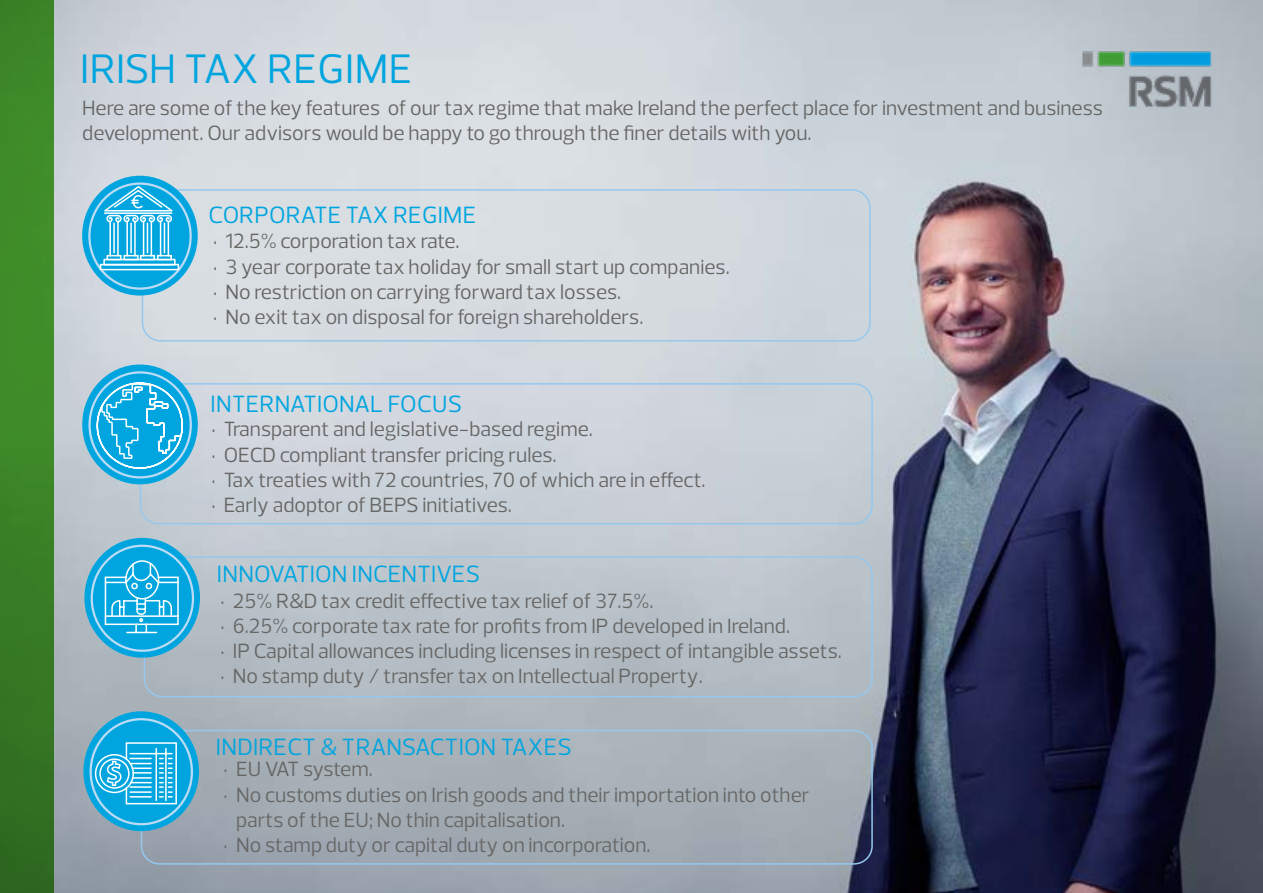
<style>
.page{position:relative;width:1263px;height:893px;background:#fff}
.page>*{position:absolute;margin:0;border:0;box-sizing:border-box;transform-origin:0 0}
.t1{font:42px "Prelo";letter-spacing:.015em;color:#00a5df}
.t2{font:24px "Prelo";letter-spacing:.015em;color:#00a5df}
.t3{font:21px/25.2px "Prelo";color:#666665}
</style>
<div class="page">
<img style="left:53px;top:0;width:1210px;height:893px">
<svg style="left:0;top:0;width:53px;height:893px;background:#398026"></svg>
<img style="left:1069px;top:38px;width:155px;height:82px">
<div style="left:144px;top:556px;width:729px;height:141px;border:2px solid #95c8ee;border-radius:18px"></div>
<div style="left:142px;top:189px;width:729px;height:153px;border:2px solid #95c8ee;border-radius:18px"></div>
<div style="left:83px;top:176px;width:114px;height:119px;background:#00a5df;border-radius:50%"></div>
<div style="left:82px;top:176px;width:116px;height:120px;border:2px solid #00a5df;border-radius:50%"></div>
<div style="left:88px;top:182px;width:104px;height:108px;border:2px solid #bcdbf4;border-radius:50%"></div>
<div style="left:141px;top:730px;width:732px;height:135px;border:2px solid #95c8ee;border-radius:18px"></div>
<div style="left:140px;top:383px;width:733px;height:141px;border:2px solid #95c8ee;border-radius:18px"></div>
<svg style="left:83px;top:365px;width:114px;height:119px;background:#15abe1"></svg>
<div style="left:82px;top:364px;width:116px;height:120px;border:2px solid #00a5df;border-radius:50%"></div>
<div style="left:88px;top:371px;width:104px;height:107px;border:2px solid #bcdbf4;border-radius:50%"></div>
<svg style="left:85px;top:539px;width:114px;height:118px;background:#13aae1"></svg>
<div style="left:84px;top:538px;width:116px;height:120px;border:2px solid #00a5df;border-radius:50%"></div>
<div style="left:91px;top:545px;width:103px;height:107px;border:2px solid #bcdbf4;border-radius:50%"></div>
<div style="left:84px;top:712px;width:114px;height:118px;background:#00a5df;border-radius:50%"></div>
<div style="left:83px;top:711px;width:116px;height:120px;border:2px solid #00a5df;border-radius:50%"></div>
<div style="left:90px;top:718px;width:103px;height:107px;border:2px solid #bcdbf4;border-radius:50%"></div>
<svg style="left:99px;top:185px;width:81px;height:86px"></svg>
<svg style="left:96px;top:382px;width:88px;height:88px;background:#31b5e4"></svg>
<svg style="left:104px;top:559px;width:75px;height:75px;background:#34b7e5"></svg>
<svg style="left:94px;top:741px;width:83px;height:64px"></svg>
<h1 class="t1" style="left:80px;top:43px;width:334px">IRISH TAX REGIME</h1>
<p class="t3" style="left:82px;top:95px;width:1022px">Here are some of the key features of our tax regime that make Ireland the perfect place for investment and business development. Our advisors would be happy to go through the finer details with you.</p>
<p class="t2" style="left:209px;top:200px;width:269px">CORPORATE TAX REGIME</p>
<p class="t3" style="left:213px;top:229px;width:248px">• 12.5% corporation tax rate.</p>
<p class="t3" style="left:213px;top:254px;width:518px">• 3 year corporate tax holiday for small start up companies.</p>
<p class="t3" style="left:213px;top:279px;width:410px">• No restriction on carrying forward tax losses.</p>
<p class="t3" style="left:213px;top:304px;width:432px">• No exit tax on disposal for foreign shareholders.</p>
<p class="t2" style="left:211px;top:390px;width:253px">INTERNATIONAL FOCUS</p>
<p class="t3" style="left:211px;top:417px;width:383px">• Transparent and legislative-based regime.</p>
<p class="t3" style="left:211px;top:442px;width:347px">• OECD compliant transfer pricing rules.</p>
<p class="t3" style="left:211px;top:467px;width:496px">• Tax treaties with 72 countries, 70 of which are in effect.</p>
<p class="t3" style="left:211px;top:492px;width:302px">• Early adoptor of BEPS initiatives.</p>
<p class="t2" style="left:217px;top:559px;width:265px">INNOVATION INCENTIVES</p>
<p class="t3" style="left:220px;top:588px;width:435px">• 25% R&amp;D tax credit effective tax relief of 37.5%.</p>
<p class="t3" style="left:220px;top:613px;width:571px">• 6.25% corporate tax rate for profits from IP developed in Ireland.</p>
<p class="t3" style="left:220px;top:638px;width:623px">• IP Capital allowances including licenses in respect of intangible assets.</p>
<p class="t3" style="left:220px;top:664px;width:484px">• No stamp duty / transfer tax on Intellectual Property.</p>
<p class="t2" style="left:216px;top:732px;width:358px">INDIRECT &amp; TRANSACTION TAXES</p>
<p class="t3" style="left:223px;top:757px;width:151px">• EU VAT system.</p>
<p class="t3" style="left:236px;top:782px;width:575px;text-indent:-13px">• No customs duties on Irish goods and their importation into other parts of the EU; No thin capitalisation.</p>
<p class="t3" style="left:223px;top:832px;width:429px">• No stamp duty or capital duty on incorporation.</p>
</div>
